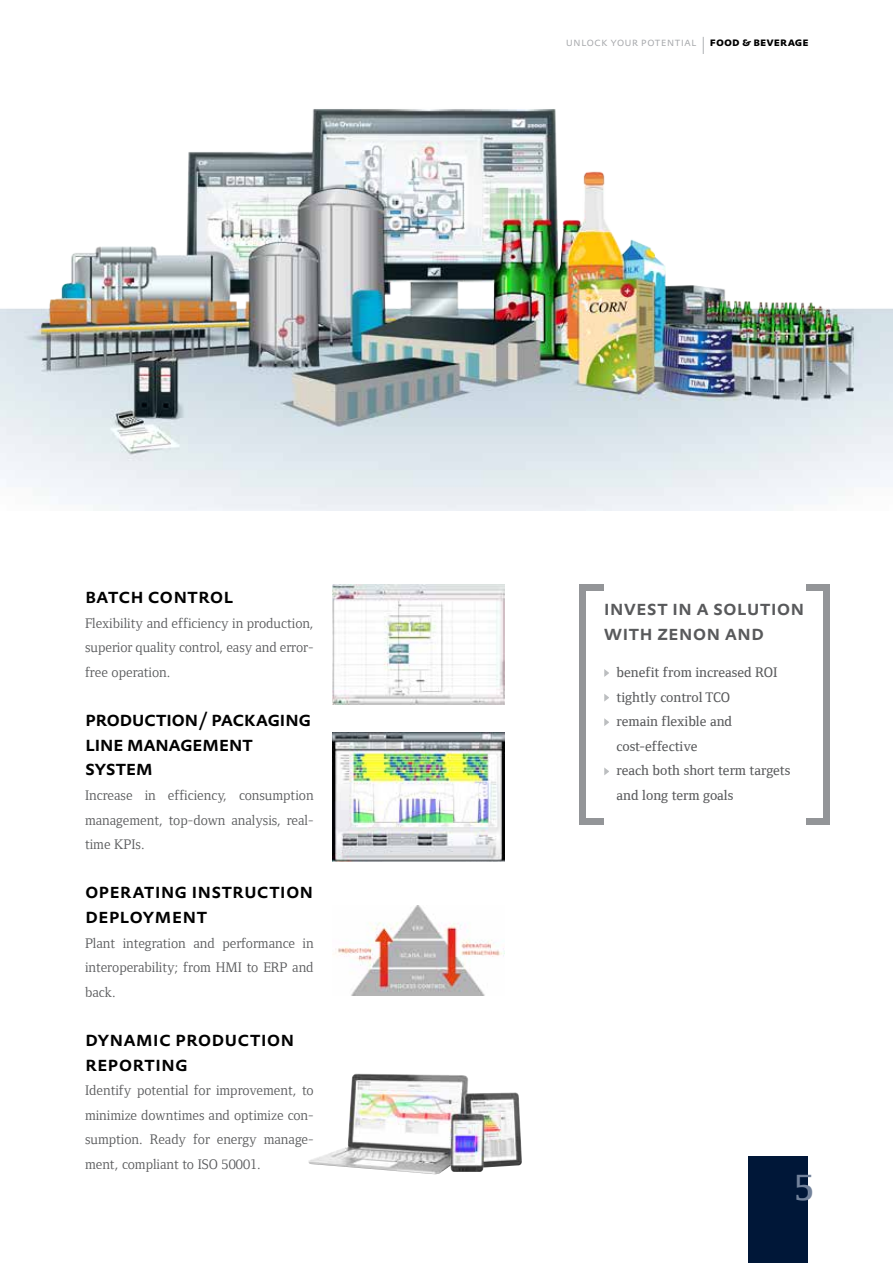
<style>
.page{position:relative;width:893px;height:1263px;background:#fff}
.page>*{position:absolute;margin:0;border:0;box-sizing:border-box;transform-origin:0 0}
.t1{font:600 37.5px "Foundry Form Serif";color:#72829b}
.t2{font:500 21px/24.6px "DTL Prokyon TOT Caps";color:#000}
.t3{font:500 21px/24.6px "DTL Prokyon TOT Caps";letter-spacing:-.03em;color:#000}
.t4{font:500 21px/24.6px "DTL Prokyon TOT Caps";color:#58595b}
.t5{font:14.25px/24.6px "Foundry Form Serif";color:#58595b;text-align:justify}
.t6{font:500 14.25px/24.6px "Foundry Form Serif";color:#58595b}
.t7{font:300 12px "DTL Prokyon TOT Caps";letter-spacing:.005em;color:#a7a9ac}
.s1{font-size:16.8px}
.s2{font-size:24px}
.s3{font-weight:700;color:#000}
</style>
<div class="page">
<div style="left:748px;top:1157px;width:60px;height:106px;background:#001738"></div>
<div style="left:579px;top:585px;width:6px;height:237px;background:#939598"></div>
<div style="left:824px;top:585px;width:6px;height:239px;background:#939598"></div>
<div style="left:579px;top:818px;width:24px;height:6px;background:#939598"></div>
<div style="left:806px;top:585px;width:24px;height:6px;background:#939598"></div>
<div style="left:579px;top:585px;width:24px;height:6px;background:#939598"></div>
<div style="left:806px;top:818px;width:24px;height:6px;background:#939598"></div>
<svg style="left:604px;top:669px;width:5px;height:8px"></svg>
<svg style="left:604px;top:767px;width:5px;height:8px"></svg>
<svg style="left:604px;top:718px;width:5px;height:8px"></svg>
<svg style="left:604px;top:694px;width:5px;height:7px"></svg>
<img style="left:332px;top:585px;width:172px;height:120px">
<img style="left:332px;top:732px;width:172px;height:129px">
<img style="left:0;top:109px;width:893px;height:402px">
<img style="left:335px;top:905px;width:170px;height:91px">
<img style="left:342px;top:1074px;width:13px;height:75px">
<h2 class="t2" style="left:85px;top:583px;width:150px">batch control</h2>
<p class="t5" style="left:85px;top:611px;width:230px">Flexibility and efficiency in production, superior quality control, easy and error&shy;free operation.</p>
<h2 class="t3" style="left:85px;top:706px;width:228px">production<span class="s1">/</span> packaging line management system</h2>
<p class="t5" style="left:85px;top:783px;width:230px">Increase in efficiency, consumption management, top-down analysis, real&shy;time KPIs.</p>
<h2 class="t2" style="left:85px;top:878px;width:230px">operating instruction deployment</h2>
<p class="t5" style="left:85px;top:930px;width:230px">Plant integration and performance in interoperability; from HMI to ERP and back.</p>
<h2 class="t2" style="left:85px;top:1026px;width:211px">dynamic production reporting</h2>
<p class="t5" style="left:85px;top:1078px;width:230px">Identify potential for improvement, to minimize downtimes and optimize con&shy;sumption. Ready for energy manage&shy;ment, compliant to ISO 50001.</p>
<p class="t7" style="left:566px;top:34px;width:244px">unlock your potential <span class="s2">I</span> <span class="s3">food &amp; beverage</span></p>
<h2 class="t4" style="left:604px;top:596px;width:202px">invest in a solution with zenon and</h2>
<p class="t6" style="left:617px;top:660px;width:175px">benefit from increased ROI tightly control TCO<br>remain flexible and cost-effective<br>reach both short term targets and long term goals</p>
<h1 class="t1" style="left:795px;top:1166px;width:21px">5</h1>
</div>
